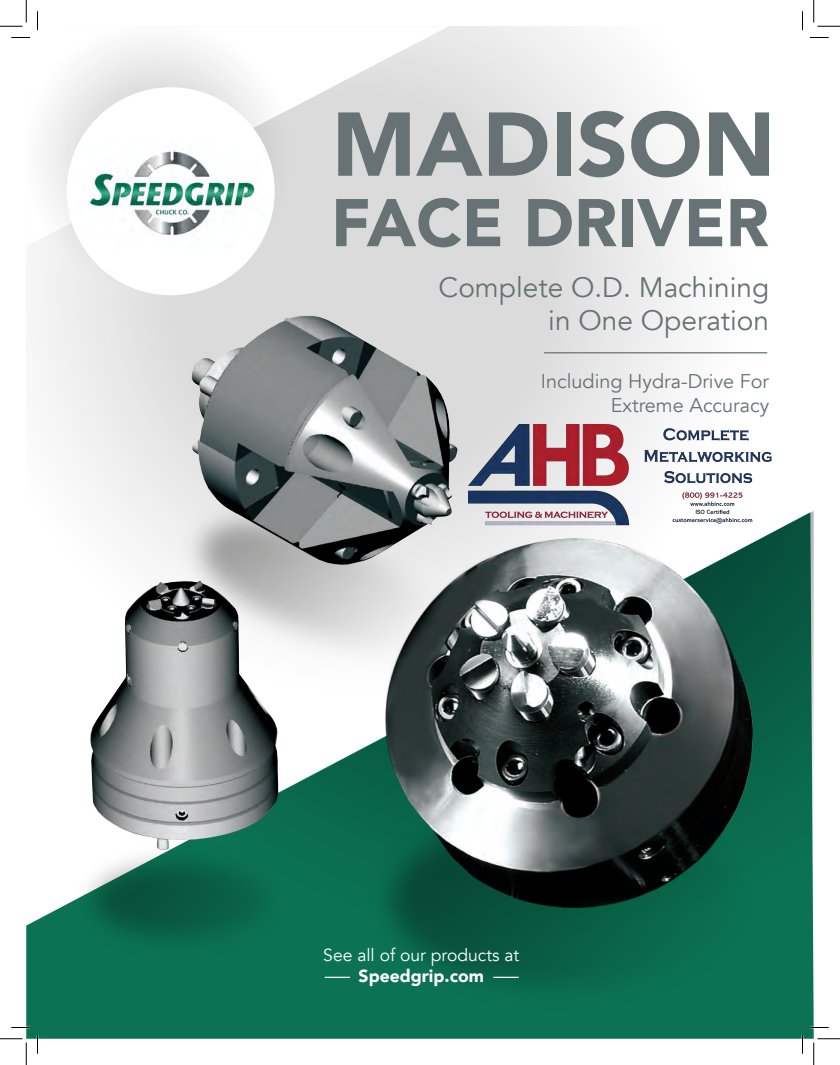
<style>
.page{position:relative;width:840px;height:1065px;background:#fff}
.page>*{position:absolute;margin:0;border:0;box-sizing:border-box;transform-origin:0 0}
.t1{font:900 89.38px "Avenir";color:#667274}
.t2{font:900 66.62px "Avenir";color:#667274}
.t3{font:28.12px/33.6px "Avenir";color:#667274;text-align:right}
.t4{font:19.88px/23.9px "Avenir";color:#667274;text-align:right}
.t5{font:17.5px/21px "Avenir";color:#fff;text-align:center}
.s1{font-weight:900}
</style>
<div class="page">
<svg style="left:449px;top:26px;width:227px;height:191px;fill:#ebeaea"></svg>
<svg style="left:317px;top:26px;width:132px;height:191px;fill:#dcdbdc"></svg>
<svg style="left:46px;top:43px;width:271px;height:174px"></svg>
<div style="left:67px;top:87px;width:208px;height:208px;background:#fff;border-radius:50%"></div>
<img style="left:79px;top:137px;width:186px;height:80px">
<img style="left:26px;top:217px;width:788px;height:822px">
<hr style="left:544px;top:352px;width:223px;height:1px;background:#667274">
<svg style="left:325px;top:977px;width:25px;height:1px"></svg>
<svg style="left:493px;top:977px;width:26px;height:1px"></svg>
<svg style="left:11px;top:37px;width:19px;height:1px"></svg>
<svg style="left:810px;top:37px;width:19px;height:1px"></svg>
<svg style="left:11px;top:1027px;width:19px;height:1px"></svg>
<svg style="left:810px;top:1027px;width:19px;height:1px"></svg>
<svg style="left:37px;top:11px;width:1px;height:19px"></svg>
<svg style="left:37px;top:1035px;width:1px;height:19px"></svg>
<svg style="left:802px;top:11px;width:1px;height:19px"></svg>
<svg style="left:802px;top:1035px;width:1px;height:19px"></svg>
<svg style="left:0;top:0;width:27px;height:27px"></svg>
<svg style="left:0;top:1039px;width:27px;height:26px"></svg>
<svg style="left:814px;top:0;width:26px;height:27px"></svg>
<svg style="left:814px;top:1039px;width:26px;height:26px"></svg>
<img style="left:468px;top:424px;width:304px;height:113px">
<p class="t1" style="left:332px;top:68px;width:445px">MADISON</p>
<p class="t2" style="left:331px;top:166px;width:439px">FACE DRIVER</p>
<p class="t3" style="left:439px;top:271px;width:332px">Complete O.D. Machining in One Operation</p>
<p class="t4" style="left:541px;top:370px;width:230px">Including Hydra-Drive For<br>Extreme Accuracy</p>
<p class="t5" style="left:323px;top:944px;width:198px">See all of our products at<br><span class="s1">Speedgrip.com</span></p>
</div>
